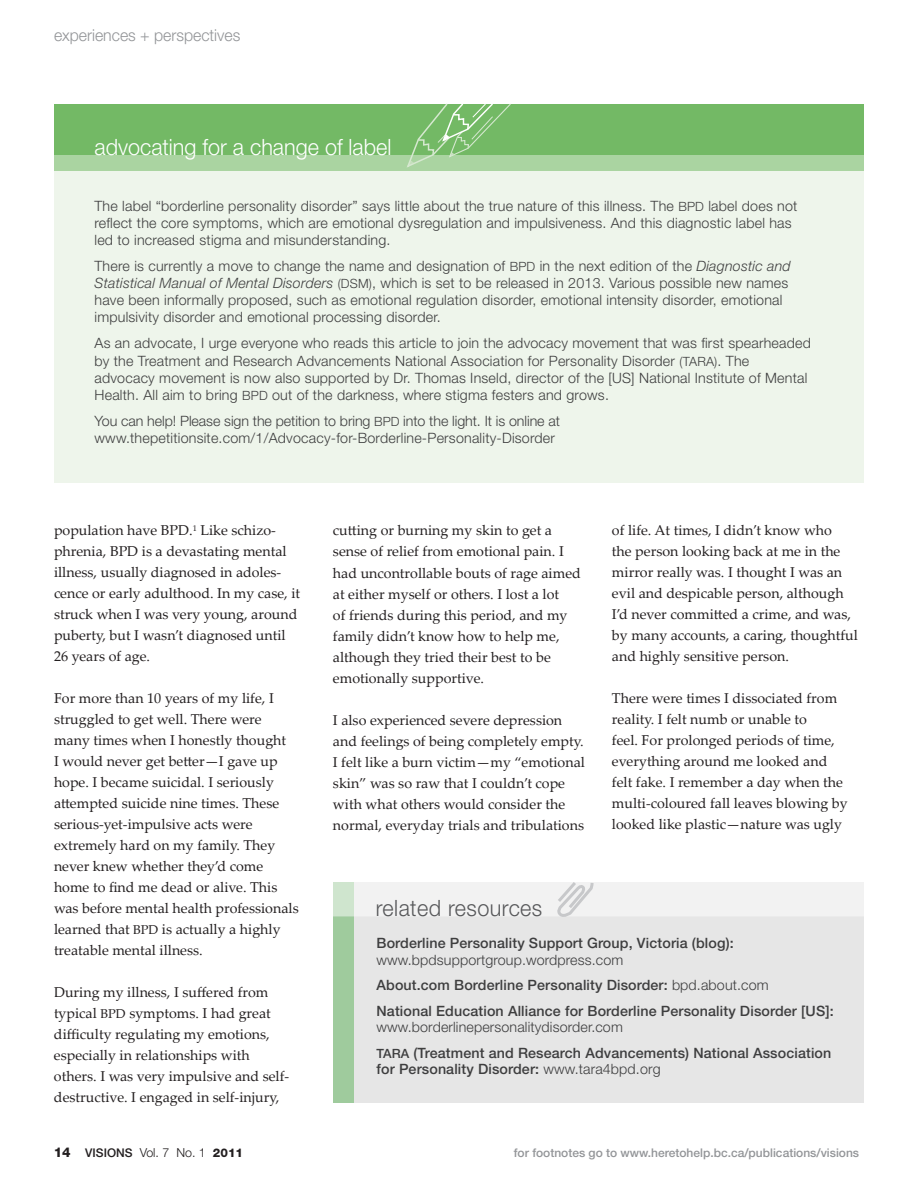
<style>
.page{position:relative;width:918px;height:1188px;background:#fff}
.page>*{position:absolute;margin:0;border:0;box-sizing:border-box;transform-origin:0 0}
.Sidebar_-_heading{font:300 22.5px "Helvetica Neue LT Std";color:#fff;scale:.96 1}
.Resource_-_Heading{font:300 22.5px "Helvetica Neue LT Std";letter-spacing:.02em;color:#57585a;scale:.96 1}
.t1{font:300 16.5px "Helvetica Neue LT Std";color:#939598;scale:.96 1}
.Body_Text{font:14.25px/21px "Palatino Linotype";color:#231f20}
.Sidebar_-_body{font:300 14.25px/17.1px "Helvetica Neue LT Std";letter-spacing:.015em;color:#3e3e3f}
.Resource_-_body{font:500 14.25px/16.5px "Helvetica Neue LT Std";letter-spacing:.01em;color:#3e3e3f}
.t2{font:300 12.45px "Helvetica Neue LT Std";color:#231f20}
.t3{font:500 12px "Helvetica Neue LT Std";color:#939598}
.s1{font-size:12.75px}
.s2{font-style:italic}
.s3{font-weight:300}
.s4{font-weight:800;font-size:13.5px}
.s5{font-weight:500;font-size:12px}
.s6{font-weight:800;font-size:12px}
</style>
<div class="page">
<div style="left:333px;top:882px;width:531px;height:221px;background:#e6e6e6"></div>
<div style="left:333px;top:882px;width:21px;height:221px;background:#9fcb9d"></div>
<div style="left:333px;top:882px;width:531px;height:34px;background:#f2f2f2"></div>
<svg style="left:553px;top:882px;width:42px;height:35px"></svg>
<div style="left:54px;top:105px;width:810px;height:378px;background:#eef5eb"></div>
<div style="left:54px;top:104px;width:810px;height:67px;background:#73b965"></div>
<div style="left:54px;top:155px;width:810px;height:16px;background:#aad4a1"></div>
<svg style="left:407px;top:103px;width:104px;height:65px"></svg>
<p class="t1" style="left:54px;top:25px;width:196px">experiences + perspectives</p>
<p class="Sidebar_-_heading" style="left:95px;top:134px;width:311px">advocating for a change of label</p>
<p class="Sidebar_-_body" style="left:95px;top:197px;width:704px">The label “borderline personality disorder” says little about the true nature of this illness. The <span class="s1">BPD</span> label does not reflect the core symptoms, which are emotional dysregulation and impulsiveness. And this diagnostic label has led to increased stigma and misunderstanding.</p>
<p class="Sidebar_-_body" style="left:95px;top:257px;width:698px">There is currently a move to change the name and designation of <span class="s1">BPD</span> in the next edition of the <span class="s2">Diagnostic and Statistical Manual of Mental Disorders</span> <span class="s1">(DSM)</span>, which is set to be released in 2013. Various possible new names have been informally proposed, such as emotional regulation disorder, emotional intensity disorder, emotional impulsivity disorder and emotional processing disorder.</p>
<p class="Sidebar_-_body" style="left:95px;top:335px;width:718px">As an advocate, I urge everyone who reads this article to join the advocacy movement that was first spearheaded by the Treatment and Research Advancements National Association for Personality Disorder <span class="s1">(TARA)</span>. The advocacy movement is now also supported by Dr. Thomas Inseld, director of the [US] National Institute of Mental Health. All aim to bring <span class="s1">BPD</span> out of the darkness, where stigma festers and grows.</p>
<p class="Sidebar_-_body" style="left:94px;top:412px;width:467px">You can help! Please sign the petition to bring <span class="s1">BPD</span> into the light. It is online at www.thepetitionsite.com/1/Advocacy-for-Borderline-Personality-Disorder</p>
<p class="Body_Text" style="left:54px;top:520px;width:248px">population have BPD.<sup>1</sup> Like schizo&shy;phrenia, BPD is a devastating mental illness, usually diagnosed in adoles&shy;cence or early adulthood. In my case, it struck when I was very young, around puberty, but I wasn’t diagnosed until 26 years of age.</p>
<p class="Body_Text" style="left:54px;top:688px;width:246px">For more than 10 years of my life, I struggled to get well. There were many times when I honestly thought<br>I would never get better—I gave up hope. I became suicidal. I seriously attempted suicide nine times. These serious-yet-impulsive acts were extremely hard on my family. They never knew whether they’d come home to find me dead or alive. This was before mental health professionals learned that <span class="s1">BPD</span> is actually a highly treatable mental illness.</p>
<p class="Body_Text" style="left:54px;top:982px;width:237px">During my illness, I suffered from typical <span class="s1">BPD</span> symptoms. I had great difficulty regulating my emotions, especially in relationships with others. I was very impulsive and self&shy;destructive. I engaged in self-injury,</p>
<p class="Body_Text" style="left:333px;top:520px;width:249px">cutting or burning my skin to get a sense of relief from emotional pain. I had uncontrollable bouts of rage aimed at either myself or others. I lost a lot<br>of friends during this period, and my family didn’t know how to help me, although they tried their best to be emotionally supportive.</p>
<p class="Body_Text" style="left:333px;top:709px;width:253px">I also experienced severe depression and feelings of being completely empty.<br>I felt like a burn victim—my “emotional skin” was so raw that I couldn’t cope with what others would consider the normal, everyday trials and tribulations</p>
<p class="Body_Text" style="left:612px;top:520px;width:248px">of life. At times, I didn’t know who<br>the person looking back at me in the mirror really was. I thought I was an evil and despicable person, although I’d never committed a crime, and was, by many accounts, a caring, thoughtful and highly sensitive person.</p>
<p class="Body_Text" style="left:612px;top:688px;width:237px">There were times I dissociated from reality. I felt numb or unable to<br>feel. For prolonged periods of time, everything around me looked and felt fake. I remember a day when the multi-coloured fall leaves blowing by looked like plastic—nature was ugly</p>
<p class="Resource_-_Heading" style="left:376px;top:894px;width:175px">related resources</p>
<p class="Resource_-_body" style="left:377px;top:935px;width:359px">Borderline Personality Support Group, Victoria (blog): <span class="s3">www.bpdsupportgroup.wordpress.com</span></p>
<p class="Resource_-_body" style="left:377px;top:977px;width:394px">About.com Borderline Personality Disorder: <span class="s3">bpd.about.com</span></p>
<p class="Resource_-_body" style="left:377px;top:1002px;width:459px">National Education Alliance for Borderline Personality Disorder [US]: <span class="s3">www.borderlinepersonalitydisorder.com</span></p>
<p class="Resource_-_body" style="left:377px;top:1044px;width:456px"><span class="s1">TARA</span> (Treatment and Research Advancements) National Association for Personality Disorder: <span class="s3">www.tara4bpd.org</span></p>
<p class="t2" style="left:54px;top:1145px;width:191px"><span class="s4">14</span> <span class="s5">VISIONS</span> Vol. 7 No. 1 <span class="s6">2011</span></p>
<p class="t3" style="left:514px;top:1146px;width:347px">for footnotes go to www.heretohelp.bc.ca/publications/visions</p>
</div>
